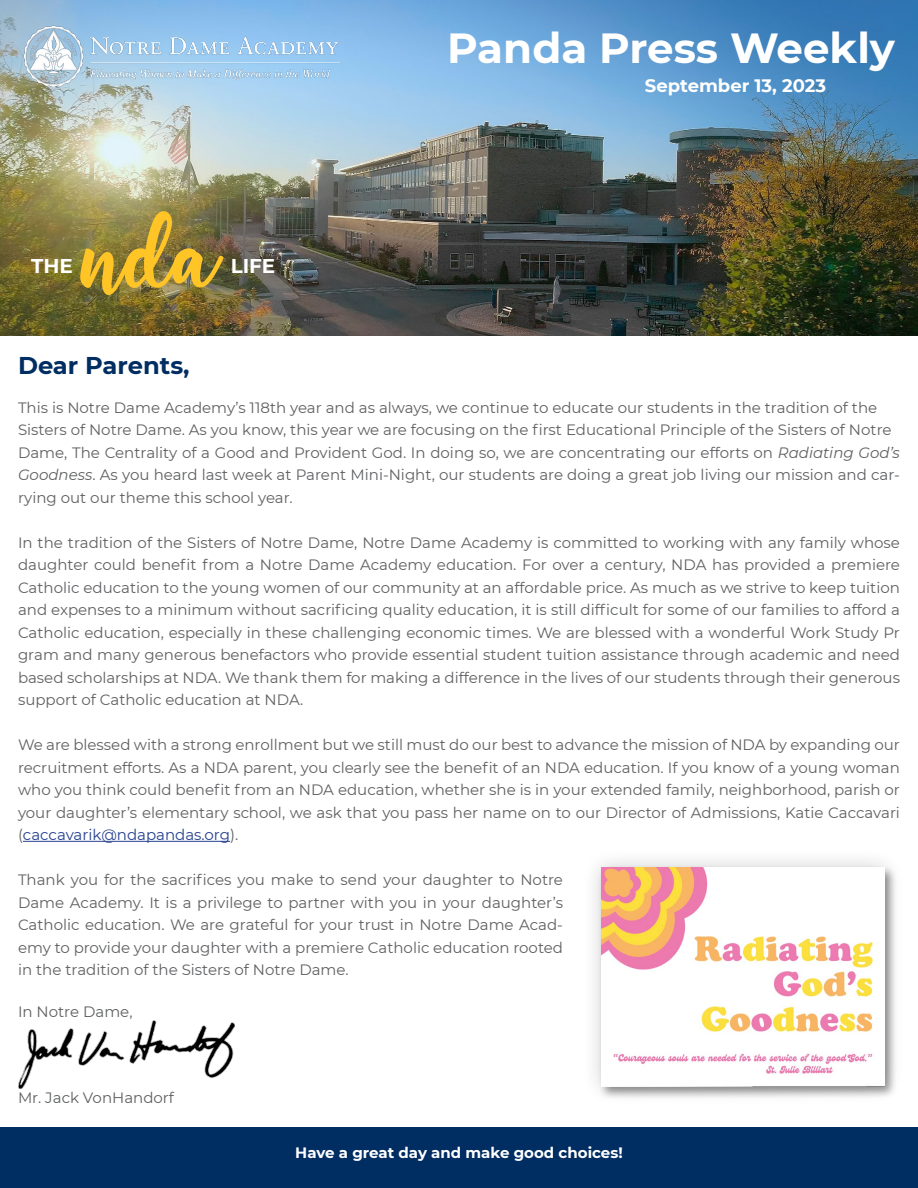
<style>
.page{position:relative;width:918px;height:1188px;background:#fff}
.page>*{position:absolute;margin:0;border:0;box-sizing:border-box;transform-origin:0 0}
.t1{font:171px "flashlight";color:#ffc425}
.t2{font:700 42px "Montserrat";color:#fff}
.t3{font:700 24.3px "Montserrat";color:#002d62}
.t4{font:700 19.95px "Montserrat";color:#fff}
.t5{font:700 18px "Montserrat";color:#fff}
.t6{font:15px/22.5px "Montserrat";color:#5f6062;text-align:justify}
.t7{font:700 15px "Montserrat";color:#fff}
.s1{font-style:italic}
.s2{color:#25408f}
.s3{font-size:14.1px}
</style>
<div class="page">
<hr style="left:23px;top:841px;width:207px;height:1px;background:#25408f">
<img style="left:18px;top:1021px;width:217px;height:68px">
<div style="left:0;top:1127px;width:918px;height:61px;background:#002d62"></div>
<img style="left:0;top:0;width:918px;height:335px">
<img style="left:18px;top:25px;width:325px;height:63px">
<div style="left:581px;top:847px;width:325px;height:261px;background:#000;opacity:.2"></div>
<img style="left:602px;top:868px;width:283px;height:219px">
<h1 class="t1" style="left:84px;top:157px;width:136px">nda</h1>
<h3 class="t4" style="left:31px;top:252px;width:43px">THE</h3>
<h3 class="t4" style="left:231px;top:252px;width:46px">LIFE</h3>
<h2 class="t2" style="left:447px;top:18px;width:449px">Panda Press Weekly</h2>
<p class="t5" style="left:645px;top:72px;width:183px">September 13, 2023</p>
<h3 class="t3" style="left:18px;top:348px;width:173px">Dear Parents,</h3>
<p class="t6" style="left:18px;top:396px;width:883px;text-align:left">This is Notre Dame Academy’s 118th year and as always, we continue to educate our students in the tradition of the Sisters of Notre Dame. As you know, this year we are focusing on the first Educational Principle of the Sisters of Notre Dame, The Centrality of a Good and Provident God. In doing so, we are concentrating our efforts on <span class="s1">Radiating God’s Goodness</span>. As you heard last week at Parent Mini-Night, our students are doing a great job living our mission and car&shy;rying out our theme this school year.</p>
<p class="t6" style="left:18px;top:531px;width:884px">In the tradition of the Sisters of Notre Dame, Notre Dame Academy is committed to working with any family whose daughter could benefit from a Notre Dame Academy education. For over a century, NDA has provided a premiere Catholic education to the young women of our community at an affordable price. As much as we strive to keep tuition and expenses to a minimum without sacrificing quality education, it is still difficult for some of our families to afford a Catholic education, especially in these challenging economic times. We are blessed with a wonderful Work Study Pr gram and many generous benefactors who provide essential student tuition assistance through academic and need based scholarships at NDA. We thank them for making a difference in the lives of our students through their generous support of Catholic education at NDA.</p>
<p class="t6" style="left:18px;top:733px;width:884px">We are blessed with a strong enrollment but we still must do our best to advance the mission of NDA by expanding our recruitment efforts. As a NDA parent, you clearly see the benefit of an NDA education. If you know of a young woman who you think could benefit from an NDA education, whether she is in your extended family, neighborhood, parish or your daughter’s elementary school, we ask that you pass her name on to our Director of Admissions, Katie Caccavari (<span class="s2">caccavarik@ndapandas.org</span>).</p>
<p class="t6" style="left:18px;top:868px;width:547px">Thank you for the sacrifices you make to send your daughter to Notre Dame Academy. It is a privilege to partner with you in your daughter’s Catholic education. We are grateful for your trust in Notre Dame Acad&shy;emy to provide your daughter with a premiere Catholic education rooted in the tradition of the Sisters of Notre Dame.</p>
<p class="t6" style="left:18px;top:1000px;width:116px">In Notre Dame<span class="s3">,</span></p>
<p class="t6" style="left:18px;top:1086px;width:158px">Mr. Jack VonHandorf</p>
<p class="t7" style="left:295px;top:1141px;width:329px">Have a great day and make good choices!</p>
</div>
